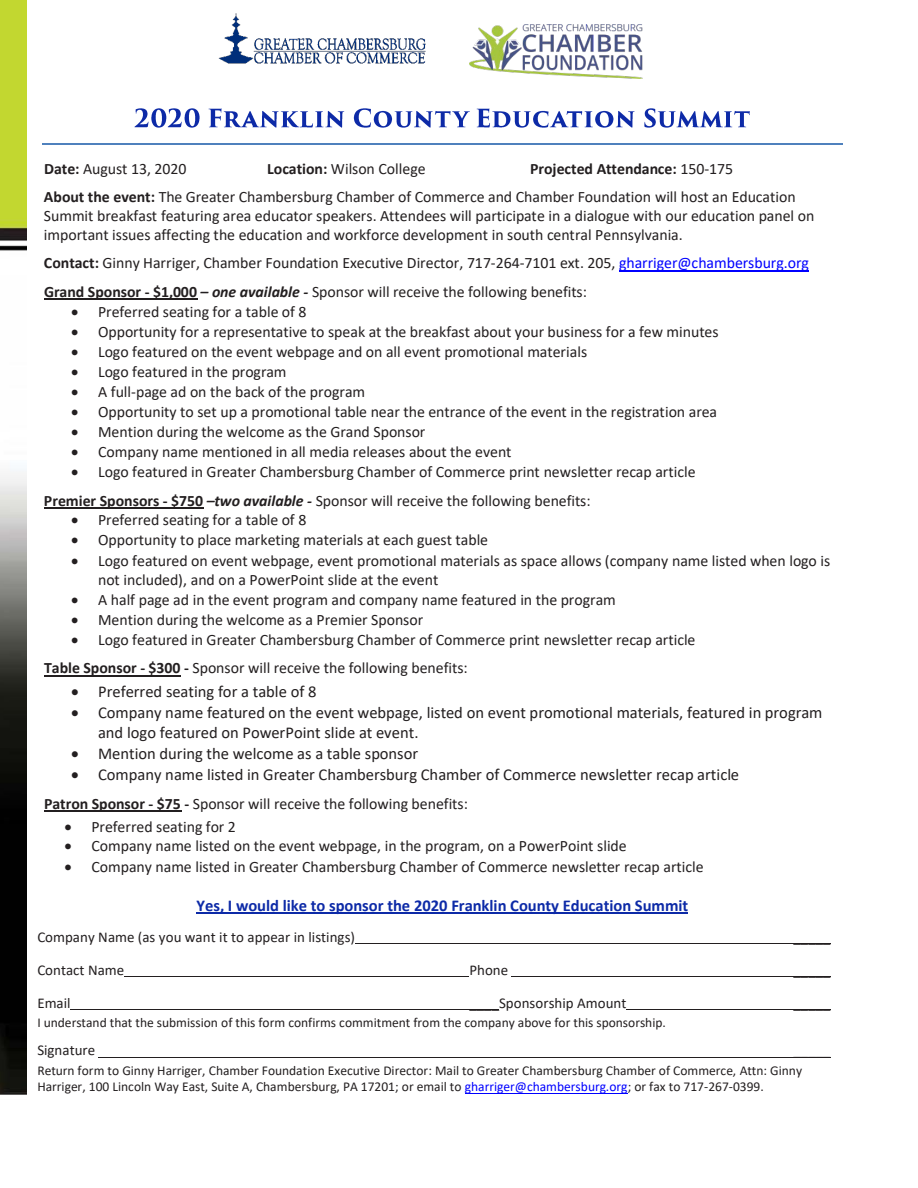
<style>
.page{position:relative;width:918px;height:1188px;background:#fff}
.page>*{position:absolute;margin:0;border:0;box-sizing:border-box;transform-origin:0 0}
.t1{font:16.5px/20.1px "Calibri";color:#231f20}
.t2{font:700 16.5px "Calibri";color:#0d2aa7}
.t3{font:15.9px/19.2px "Calibri";color:#231f20}
.t4{font:15px "Calibri";color:#231f20}
.t5{font:13.5px/16.4px "Calibri";color:#231f20}
.s1{font-weight:700}
.s2{color:#00f}
.s3{font-weight:700;font-style:italic}
</style>
<div class="page">
<img style="left:0;top:0;width:27px;height:1095px">
<img style="left:469px;top:24px;width:174px;height:54px">
<img style="left:218px;top:13px;width:208px;height:51px">
<img style="left:135px;top:108px;width:65px;height:20px">
<img style="left:208px;top:108px;width:262px;height:20px">
<img style="left:476px;top:108px;width:274px;height:20px">
<hr style="left:42px;top:143px;width:801px;height:2px;background:#4f81bd">
<hr style="left:619px;top:270px;width:190px;height:1px;background:#00f">
<hr style="left:44px;top:298px;width:153px;height:2px;background:#231f20">
<hr style="left:44px;top:507px;width:159px;height:1px;background:#231f20">
<hr style="left:44px;top:675px;width:137px;height:1px;background:#231f20">
<hr style="left:44px;top:810px;width:137px;height:2px;background:#231f20">
<hr style="left:196px;top:913px;width:492px;height:1px;background:#0d2aa7">
<hr style="left:355px;top:943px;width:476px;height:1px;background:#231f20">
<hr style="left:124px;top:976px;width:345px;height:1px;background:#231f20">
<hr style="left:512px;top:976px;width:319px;height:1px;background:#231f20">
<hr style="left:71px;top:1009px;width:428px;height:1px;background:#231f20">
<hr style="left:627px;top:1009px;width:204px;height:1px;background:#231f20">
<hr style="left:99px;top:1057px;width:732px;height:1px;background:#231f20">
<hr style="left:465px;top:1093px;width:163px;height:1px;background:#00f">
<p class="t3" style="left:44px;top:158px;width:144px"><span class="s1">Date:</span> August 13, 2020</p>
<p class="t3" style="left:267px;top:158px;width:160px"><span class="s1">Location:</span> Wilson College</p>
<p class="t3" style="left:44px;top:154px;width:753px;line-height:28px;text-indent:486px"><span class="s1">Projected Attendance:</span> 150-175<br><span class="s1">About the event:</span> The Greater Chambersburg Chamber of Commerce and Chamber Foundation will host an Education</p>
<p class="t3" style="left:44px;top:206px;width:772px">Summit breakfast featuring area educator speakers. Attendees will participate in a dialogue with our education panel on important issues affecting the education and workforce development in south central Pennsylvania.</p>
<p class="t3" style="left:44px;top:249px;width:767px;line-height:28.2px"><span class="s1">Contact:</span> Ginny Harriger, Chamber Foundation Executive Director, 717-264-7101 ext. 205, <span class="s2">gharriger@chambersburg.org<br></span><span class="s1">Grand Sponsor - $1,000</span> <span class="s3">– one available -</span> Sponsor will receive the following benefits:</p>
<p class="t3" style="left:71px;top:301px;width:237px">• Preferred seating for a table of 8</p>
<p class="t3" style="left:71px;top:321px;width:649px">• Opportunity for a representative to speak at the breakfast about your business for a few minutes</p>
<p class="t3" style="left:71px;top:342px;width:518px">• Logo featured on the event webpage and on all event promotional materials</p>
<p class="t3" style="left:71px;top:362px;width:217px">• Logo featured in the program</p>
<p class="t3" style="left:71px;top:382px;width:296px">• A full-page ad on the back of the program</p>
<p class="t3" style="left:71px;top:402px;width:648px">• Opportunity to set up a promotional table near the entrance of the event in the registration area</p>
<p class="t3" style="left:71px;top:422px;width:356px">• Mention during the welcome as the Grand Sponsor</p>
<p class="t3" style="left:71px;top:442px;width:442px">• Company name mentioned in all media releases about the event</p>
<p class="t3" style="left:44px;top:457px;width:653px;line-height:28.5px;text-indent:27px">• Logo featured in Greater Chambersburg Chamber of Commerce print newsletter recap article<br><span class="s1">Premier Sponsors - $750</span> <span class="s3">–two available -</span> Sponsor will receive the following benefits:</p>
<p class="t3" style="left:71px;top:510px;width:237px">• Preferred seating for a table of 8</p>
<p class="t3" style="left:71px;top:530px;width:419px">• Opportunity to place marketing materials at each guest table</p>
<p class="t3" style="left:98px;top:550px;width:734px;text-indent:-27px">• Logo featured on event webpage, event promotional materials as space allows (company name listed when logo is not included), and on a PowerPoint slide at the event</p>
<p class="t3" style="left:71px;top:590px;width:546px">• A half page ad in the event program and company name featured in the program</p>
<p class="t3" style="left:71px;top:610px;width:354px">• Mention during the welcome as a Premier Sponsor</p>
<p class="t3" style="left:44px;top:625px;width:653px;line-height:28.2px;text-indent:27px">• Logo featured in Greater Chambersburg Chamber of Commerce print newsletter recap article<br><span class="s1">Table Sponsor - $300 -</span> Sponsor will receive the following benefits:</p>
<p class="t1" style="left:71px;top:681px;width:247px">• Preferred seating for a table of 8</p>
<p class="t1" style="left:98px;top:702px;width:726px;text-indent:-27px">• Company name featured on the event webpage, listed on event promotional materials, featured in program and logo featured on PowerPoint slide at event.</p>
<p class="t1" style="left:71px;top:743px;width:349px">• Mention during the welcome as a table sponsor</p>
<p class="t1" style="left:71px;top:764px;width:670px">• Company name listed in Greater Chambersburg Chamber of Commerce newsletter recap article</p>
<p class="t3" style="left:44px;top:793px;width:425px"><span class="s1">Patron Sponsor - $75 -</span> Sponsor will receive the following benefits:</p>
<p class="t3" style="left:64px;top:816px;width:173px">• Preferred seating for 2</p>
<p class="t3" style="left:64px;top:836px;width:564px">• Company name listed on the event webpage, in the program, on a PowerPoint slide</p>
<p class="t3" style="left:64px;top:856px;width:641px">• Company name listed in Greater Chambersburg Chamber of Commerce newsletter recap article</p>
<p class="t2" style="left:196px;top:894px;width:493px">Yes, I would like to sponsor the 2020 Franklin County Education Summit</p>
<p class="t4" style="left:37px;top:926px;width:319px">Company Name (as you want it to appear in listings)</p>
<p class="t4" style="left:793px;top:926px;width:39px">_____</p>
<p class="t4" style="left:37px;top:959px;width:88px">Contact Name</p>
<p class="t4" style="left:469px;top:959px;width:40px">Phone</p>
<p class="t4" style="left:793px;top:959px;width:39px">_____</p>
<p class="t4" style="left:37px;top:992px;width:35px">Email</p>
<p class="t4" style="left:469px;top:992px;width:159px">____Sponsorship Amount</p>
<p class="t4" style="left:793px;top:992px;width:39px">_____</p>
<p class="t5" style="left:37px;top:1014px;width:630px">I understand that the submission of this form confirms commitment from the company above for this sponsorship.</p>
<p class="t4" style="left:37px;top:1040px;width:59px">Signature</p>
<p class="t4" style="left:793px;top:1040px;width:39px">_____</p>
<p class="t5" style="left:37px;top:1062px;width:766px">Return form to Ginny Harriger, Chamber Foundation Executive Director: Mail to Greater Chambersburg Chamber of Commerce, Attn: Ginny<br>Harriger, 100 Lincoln Way East, Suite A, Chambersburg, PA 17201; or email to <span class="s2">gharriger@chambersburg.org</span>; or fax to 717-267-0399.</p>
</div>
